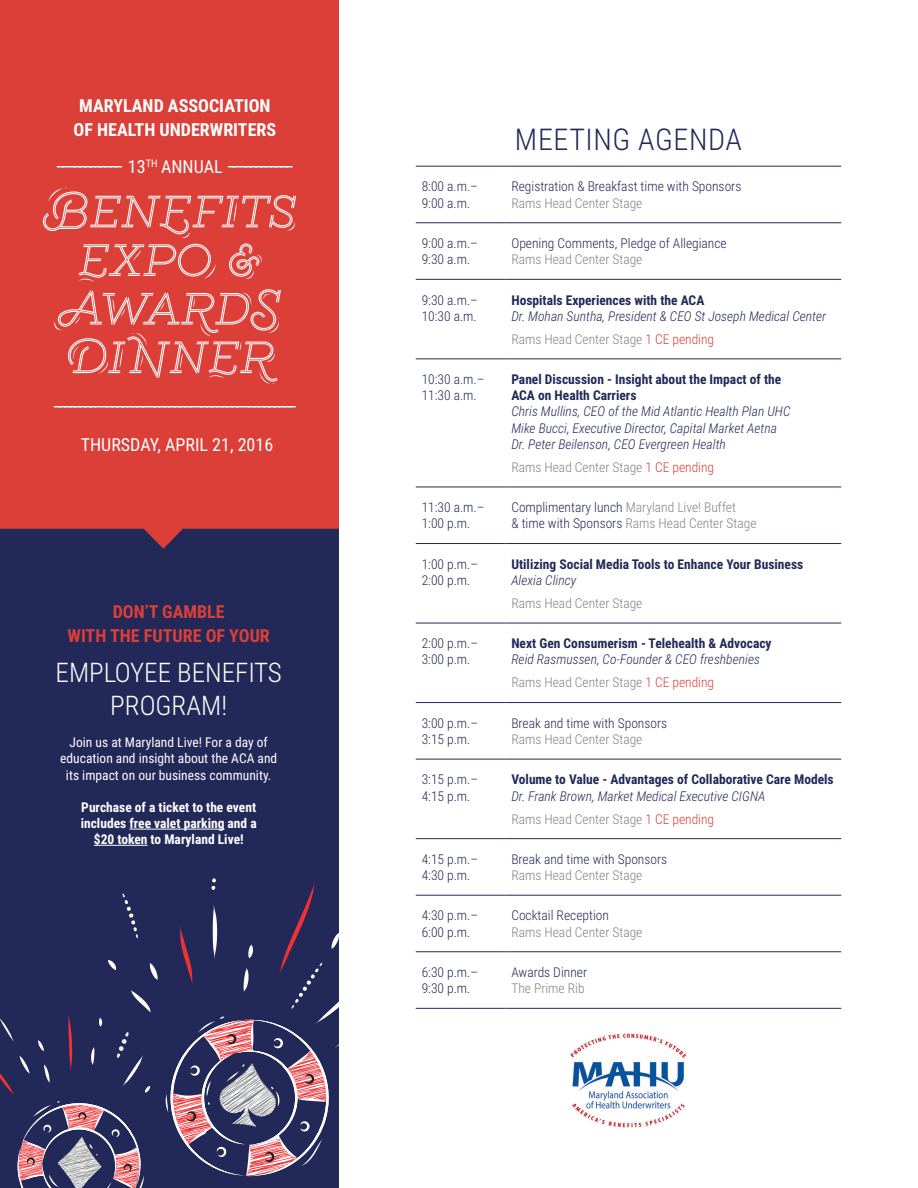
<style>
.page{position:relative;width:918px;height:1188px;background:#fff}
.page>*{position:absolute;margin:0;border:0;box-sizing:border-box;transform-origin:0 0}
.t1{font:300 30px "Roboto Condensed";letter-spacing:.02em;color:#222958}
.t2{font:300 27px/32.8px "Roboto Condensed";color:#fff;text-align:center}
.t3{font:19.2px "Roboto Condensed";color:#fff}
.t4{font:700 18px/23.9px "Roboto Condensed";color:#fff;text-align:center}
.t5{font:700 18px/23.9px "Roboto Condensed";color:#db3f38;text-align:center}
.t6{font:18px "Roboto Condensed";color:#fff}
.t7{font:300 13.5px/16.2px "Roboto Condensed";color:#222958}
.t8{font:300 13.5px/16.2px "Roboto Condensed";color:#808285}
.t9{font:italic 300 13.5px "Roboto Condensed";color:#222958}
.t10{font:700 13.5px/16.2px "Roboto Condensed";color:#222958}
.t11{font:13.5px/16.2px "Roboto Condensed";color:#fff;text-align:center}
.t12{font:700 13.5px/16.2px "Roboto Condensed";color:#fff;text-align:center}
.s1{font-size:10.5px}
.s2{color:#db3f38}
.s3{color:#222958}
</style>
<div class="page">
<div style="left:0;top:508px;width:339px;height:680px;background:#222958"></div>
<div style="left:0;top:0;width:339px;height:549px;background:#db3f38"></div>
<svg style="left:123px;top:893px;width:15px;height:46px"></svg>
<svg style="left:108px;top:960px;width:8px;height:10px"></svg>
<svg style="left:166px;top:878px;width:173px;height:299px"></svg>
<svg style="left:0;top:990px;width:151px;height:198px"></svg>
<svg style="left:150px;top:963px;width:8px;height:17px"></svg>
<svg style="left:53px;top:289px;width:228px;height:95px"></svg>
<svg style="left:43px;top:187px;width:253px;height:95px"></svg>
<img style="left:570px;top:1033px;width:117px;height:95px">
<hr style="left:416px;top:223px;width:89px;height:1px;background:#222958">
<hr style="left:505px;top:223px;width:336px;height:1px;background:#222958">
<hr style="left:416px;top:279px;width:89px;height:1px;background:#222958">
<hr style="left:505px;top:279px;width:336px;height:1px;background:#222958">
<hr style="left:416px;top:359px;width:89px;height:1px;background:#222958">
<hr style="left:505px;top:359px;width:336px;height:1px;background:#222958">
<hr style="left:416px;top:487px;width:89px;height:1px;background:#222958">
<hr style="left:505px;top:487px;width:336px;height:1px;background:#222958">
<hr style="left:416px;top:543px;width:89px;height:1px;background:#222958">
<hr style="left:505px;top:543px;width:336px;height:1px;background:#222958">
<hr style="left:416px;top:623px;width:89px;height:1px;background:#222958">
<hr style="left:505px;top:623px;width:336px;height:1px;background:#222958">
<hr style="left:416px;top:702px;width:89px;height:1px;background:#222958">
<hr style="left:505px;top:702px;width:336px;height:1px;background:#222958">
<hr style="left:416px;top:759px;width:89px;height:1px;background:#222958">
<hr style="left:505px;top:759px;width:336px;height:1px;background:#222958">
<hr style="left:416px;top:838px;width:89px;height:1px;background:#222958">
<hr style="left:505px;top:838px;width:336px;height:1px;background:#222958">
<hr style="left:416px;top:895px;width:89px;height:1px;background:#222958">
<hr style="left:505px;top:895px;width:336px;height:1px;background:#222958">
<hr style="left:416px;top:952px;width:89px;height:1px;background:#222958">
<hr style="left:505px;top:952px;width:336px;height:1px;background:#222958">
<hr style="left:416px;top:166px;width:89px;height:1px;background:#222958">
<hr style="left:505px;top:166px;width:336px;height:1px;background:#222958">
<hr style="left:416px;top:1008px;width:89px;height:1px;background:#222958">
<hr style="left:505px;top:1008px;width:336px;height:1px;background:#222958">
<hr style="left:129px;top:829px;width:95px;height:1px;background:#fff">
<hr style="left:94px;top:845px;width:54px;height:1px;background:#fff">
<p class="t4" style="left:74px;top:93px;width:204px">MARYLAND ASSOCIATION<br>OF HEALTH UNDERWRITERS</p>
<p class="t3" style="left:57px;top:146px;width:237px">__ __________ <sub>13</sub><span class="s1">TH</span> <sub>ANNUAL</sub> __ __________</p>
<p class="t3" style="left:54px;top:386px;width:244px">_________ _________ _________ _________ __________</p>
<p class="t6" style="left:81px;top:432px;width:194px">THURSDAY, APRIL 21, 2016</p>
<p class="t5" style="left:68px;top:599px;width:204px">DON’T GAMBLE<br>WITH THE FUTURE OF YOUR</p>
<p class="t2" style="left:56px;top:655px;width:228px">EMPLOYEE BENEFITS<br>PROGRAM!</p>
<p class="t11" style="left:60px;top:734px;width:218px">Join us at Maryland Live! For a day of education and insight about the ACA and its impact on our business community.</p>
<p class="t12" style="left:81px;top:799px;width:178px">Purchase of a ticket to the event includes free valet parking and a $20 token to Maryland Live!</p>
<p class="t1" style="left:515px;top:118px;width:229px">MEETING AGENDA</p>
<p class="t7" style="left:422px;top:178px;width:58px">8:00 a.m.–<br>9:00 a.m.</p>
<p class="t7" style="left:511px;top:178px;width:232px">Registration &amp; Breakfast time with Sponsors</p>
<p class="t8" style="left:511px;top:194px;width:133px">Rams Head Center Stage</p>
<p class="t7" style="left:422px;top:235px;width:58px">9:00 a.m.–<br>9:30 a.m.</p>
<p class="t7" style="left:511px;top:235px;width:217px">Opening Comments, Pledge of Allegiance</p>
<p class="t8" style="left:511px;top:251px;width:133px">Rams Head Center Stage</p>
<p class="t7" style="left:422px;top:291px;width:58px">9:30 a.m.–<br>10:30 a.m.</p>
<p class="t10" style="left:511px;top:291px;width:195px">Hospitals Experiences with the ACA</p>
<p class="t9" style="left:511px;top:307px;width:316px">Dr. Mohan Suntha, President &amp; CEO St Joseph Medical Center</p>
<p class="t8" style="left:511px;top:330px;width:204px">Rams Head Center Stage <span class="s2">1 CE pending</span></p>
<p class="t7" style="left:422px;top:371px;width:64px">10:30 a.m.–<br>11:30 a.m.</p>
<p class="t10" style="left:511px;top:371px;width:271px">Panel Discussion - Insight about the Impact of the<br>ACA on Health Carriers</p>
<p class="t9" style="left:511px;top:402px;width:281px">Chris Mullins, CEO of the Mid Atlantic Health Plan UHC</p>
<p class="t9" style="left:511px;top:418px;width:267px">Mike Bucci, Executive Director, Capital Market Aetna</p>
<p class="t9" style="left:511px;top:435px;width:216px">Dr. Peter Beilenson, CEO Evergreen Health</p>
<p class="t8" style="left:511px;top:458px;width:204px">Rams Head Center Stage <span class="s2">1 CE pending</span></p>
<p class="t7" style="left:422px;top:499px;width:64px">11:30 a.m.–<br>1:00 p.m.</p>
<p class="t8" style="left:511px;top:499px;width:247px"><span class="s3">Complimentary lunch</span> Maryland Live! Buffet<br><span class="s3">&amp; time with Sponsors</span> Rams Head Center Stage</p>
<p class="t7" style="left:422px;top:555px;width:58px">1:00 p.m.–<br>2:00 p.m.</p>
<p class="t10" style="left:511px;top:555px;width:293px">Utilizing Social Media Tools to Enhance Your Business</p>
<p class="t9" style="left:511px;top:571px;width:66px">Alexia Clincy</p>
<p class="t8" style="left:511px;top:595px;width:133px">Rams Head Center Stage</p>
<p class="t7" style="left:422px;top:635px;width:58px">2:00 p.m.–<br>3:00 p.m.</p>
<p class="t10" style="left:511px;top:635px;width:262px">Next Gen Consumerism - Telehealth &amp; Advocacy</p>
<p class="t9" style="left:511px;top:650px;width:250px">Reid Rasmussen, Co-Founder &amp; CEO freshbenies</p>
<p class="t8" style="left:511px;top:674px;width:204px">Rams Head Center Stage <span class="s2">1 CE pending</span></p>
<p class="t7" style="left:422px;top:714px;width:58px">3:00 p.m.–<br>3:15 p.m.</p>
<p class="t7" style="left:511px;top:714px;width:157px">Break and time with Sponsors</p>
<p class="t8" style="left:511px;top:731px;width:133px">Rams Head Center Stage</p>
<p class="t7" style="left:422px;top:771px;width:58px">3:15 p.m.–<br>4:15 p.m.</p>
<p class="t10" style="left:511px;top:771px;width:324px">Volume to Value - Advantages of Collaborative Care Models</p>
<p class="t9" style="left:511px;top:786px;width:256px">Dr. Frank Brown, Market Medical Executive CIGNA</p>
<p class="t8" style="left:511px;top:810px;width:204px">Rams Head Center Stage <span class="s2">1 CE pending</span></p>
<p class="t7" style="left:422px;top:850px;width:58px">4:15 p.m.–<br>4:30 p.m.</p>
<p class="t7" style="left:511px;top:850px;width:157px">Break and time with Sponsors</p>
<p class="t8" style="left:511px;top:867px;width:133px">Rams Head Center Stage</p>
<p class="t7" style="left:422px;top:907px;width:58px">4:30 p.m.–<br>6:00 p.m.</p>
<p class="t7" style="left:511px;top:907px;width:99px">Cocktail Reception</p>
<p class="t8" style="left:511px;top:923px;width:133px">Rams Head Center Stage</p>
<p class="t7" style="left:422px;top:964px;width:58px">6:30 p.m.–<br>9:30 p.m.</p>
<p class="t7" style="left:511px;top:964px;width:77px">Awards Dinner</p>
<p class="t8" style="left:511px;top:980px;width:75px">The Prime Rib</p>
</div>
